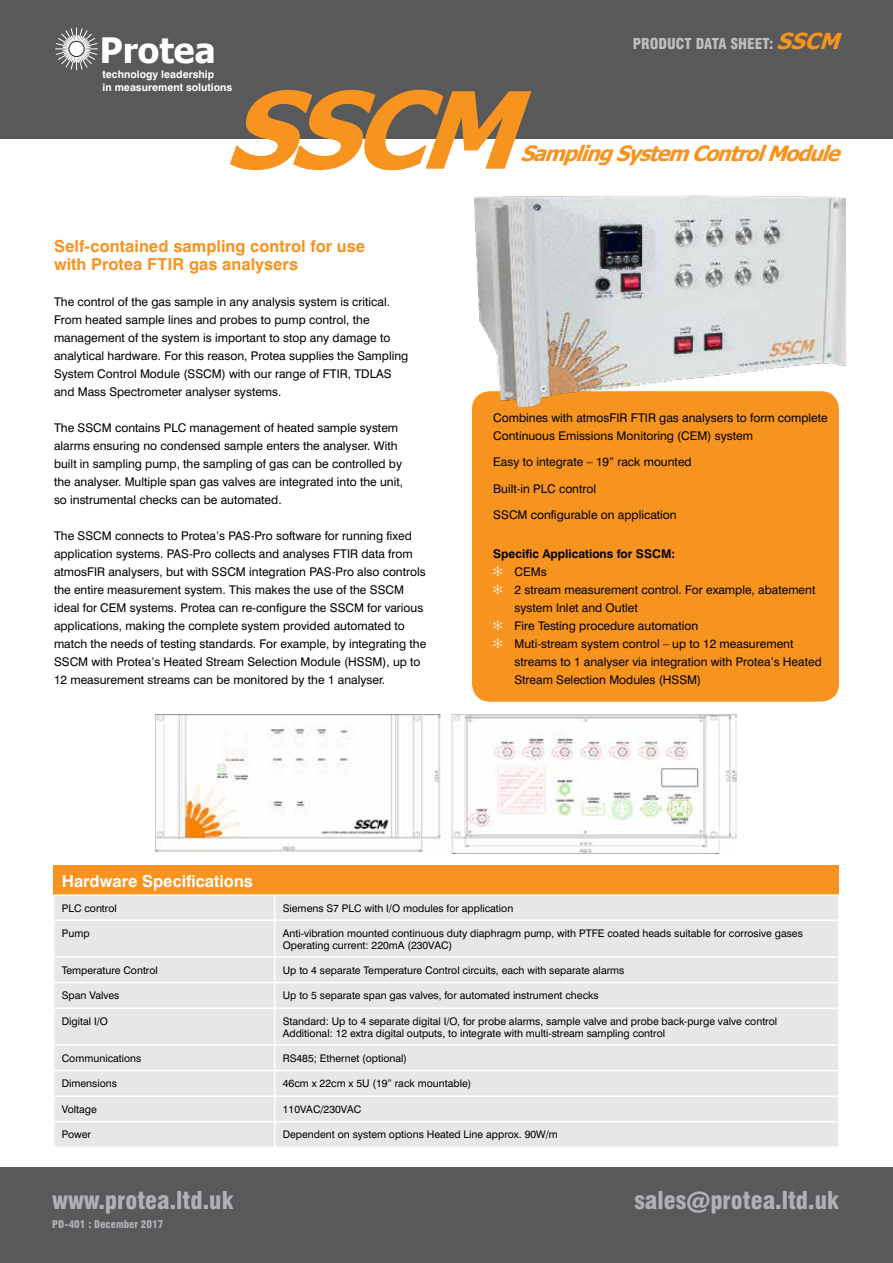
<style>
.page{position:relative;width:893px;height:1263px;background:#fff}
.page>*{position:absolute;margin:0;border:0;box-sizing:border-box;transform-origin:0 0}
.t1{font:italic 700 106.5px "Tahoma";color:#f79420}
.t2{font:700 34.95px "Tahoma";color:#fff}
.t3{font:900 condensed 24px "Swiss 721 BT";color:#afb1b4}
.t4{font:italic 700 21px "Tahoma";color:#f79420}
.t5{font:700 16.5px/18px "Swiss 721 BT";letter-spacing:.005em;color:#f79420}
.t6{font:700 16.5px "Swiss 721 BT";color:#fff}
.t7{font:900 condensed 14.7px "Swiss 721 BT";color:#bcbec0}
.t8{font:12px/18px "Swiss 721 BT";color:#000}
.t9{font:700 12px "Swiss 721 BT";color:#000}
.t10{font:10.5px/12px "Swiss 721 BT";color:#000}
.t11{font:700 10.5px "Swiss 721 BT";color:#fff}
.t12{font:900 condensed 10.5px "Swiss 721 BT";color:#afb1b4}
.s1{font-family:"Tahoma";font-weight:700;font-style:italic;font-stretch:normal;font-size:22.05px;color:#f7931e}
</style>
<div class="page">
<div style="left:0;top:0;width:893px;height:138px;background:#58595b"></div>
<svg style="left:55px;top:27px;width:43px;height:43px"></svg>
<div style="left:69px;top:41px;width:15px;height:16px;background:#fff;border-radius:50%"></div>
<div style="left:69px;top:41px;width:15px;height:16px;border:1px solid #252021;border-radius:50%"></div>
<div style="left:0;top:1167px;width:893px;height:96px;background:#58595b"></div>
<div style="left:472px;top:391px;width:367px;height:311px;background:#f79420;border-radius:18px"></div>
<div style="left:54px;top:865px;width:785px;height:30px;background:#f79420"></div>
<div style="left:54px;top:896px;width:784px;height:250px;background:#e6e7e8"></div>
<hr style="left:53px;top:894px;width:222px;height:2px;background:#fff">
<hr style="left:275px;top:894px;width:565px;height:2px;background:#fff">
<hr style="left:53px;top:919px;width:222px;height:2px;background:#fff">
<hr style="left:275px;top:919px;width:565px;height:2px;background:#fff">
<hr style="left:53px;top:956px;width:222px;height:2px;background:#fff">
<hr style="left:275px;top:956px;width:565px;height:2px;background:#fff">
<hr style="left:53px;top:982px;width:222px;height:1px;background:#fff">
<hr style="left:275px;top:982px;width:565px;height:1px;background:#fff">
<hr style="left:53px;top:1007px;width:222px;height:2px;background:#fff">
<hr style="left:275px;top:1007px;width:565px;height:2px;background:#fff">
<hr style="left:53px;top:1044px;width:222px;height:2px;background:#fff">
<hr style="left:275px;top:1044px;width:565px;height:2px;background:#fff">
<hr style="left:53px;top:1070px;width:222px;height:1px;background:#fff">
<hr style="left:275px;top:1070px;width:565px;height:1px;background:#fff">
<hr style="left:53px;top:1095px;width:222px;height:2px;background:#fff">
<hr style="left:275px;top:1095px;width:565px;height:2px;background:#fff">
<hr style="left:53px;top:1121px;width:222px;height:1px;background:#fff">
<hr style="left:275px;top:1121px;width:565px;height:1px;background:#fff">
<svg style="left:274px;top:896px;width:1px;height:23px"></svg>
<hr style="left:274px;top:921px;width:1px;height:35px;background:#fff">
<svg style="left:274px;top:958px;width:1px;height:49px"></svg>
<hr style="left:274px;top:1009px;width:1px;height:35px;background:#fff">
<svg style="left:274px;top:1046px;width:1px;height:100px"></svg>
<img style="left:475px;top:196px;width:371px;height:210px">
<img style="left:156px;top:715px;width:581px;height:138px">
<h2 class="t2" style="left:100px;top:26px;width:117px">Protea</h2>
<p class="t11" style="left:103px;top:68px;width:113px">technology leadership</p>
<p class="t7" style="left:633px;top:35px;width:216px">PRODUCT DATA SHEET: <span class="s1">SSCM</span></p>
<p class="t11" style="left:103px;top:81px;width:131px">in measurement solutions</p>
<h1 class="t1" style="left:224px;top:55px;width:337px">SSCM</h1>
<h3 class="t4" style="left:520px;top:138px;width:329px">SamplingSystemControlModule</h3>
<h3 class="t5" style="left:54px;top:237px;width:313px">Self-contained sampling control for use with Protea FTIR gas analysers</h3>
<p class="t8" style="left:54px;top:293px;width:356px">The control of the gas sample in any analysis system is critical.<br>From heated sample lines and probes to pump control, the management of the system is important to stop any damage to analytical hardware. For this reason, Protea supplies the Sampling System Control Module (SSCM) with our range of FTIR, TDLAS and Mass Spectrometer analyser systems.</p>
<p class="t8" style="left:54px;top:419px;width:351px">The SSCM contains PLC management of heated sample system alarms ensuring no condensed sample enters the analyser. With built in sampling pump, the sampling of gas can be controlled by the analyser. Multiple span gas valves are integrated into the unit, so instrumental checks can be automated.</p>
<p class="t8" style="left:54px;top:527px;width:374px">The SSCM connects to Protea’s PAS-Pro software for running fixed application systems. PAS-Pro collects and analyses FTIR data from atmosFIR analysers, but with SSCM integration PAS-Pro also controls the entire measurement system. This makes the use of the SSCM ideal for CEM systems. Protea can re-configure the SSCM for various applications, making the complete system provided automated to match the needs of testing standards. For example, by integrating the SSCM with Protea’s Heated Stream Selection Module (HSSM), up to 12 measurement streams can be monitored by the 1 analyser.</p>
<p class="t8" style="left:493px;top:408px;width:336px">Combines with atmosFIR FTIR gas analysers to form complete<br>Continuous Emissions Monitoring (CEM) system</p>
<p class="t8" style="left:493px;top:453px;width:200px">Easy to integrate – 19” rack mounted</p>
<p class="t8" style="left:493px;top:479px;width:104px">Built-in PLC control</p>
<p class="t8" style="left:493px;top:506px;width:185px">SSCM configurable on application</p>
<p class="t9" style="left:493px;top:546px;width:183px">Specific Applications for SSCM:</p>
<p class="t8" style="left:514px;top:562px;width:309px">CEMs<br>2 stream measurement control. For example, abatement system Inlet and Outlet<br>Fire Testing procedure automation<br>Muti-stream system control – up to 12 measurement streams to 1 analyser via integration with Protea’s Heated Stream Selection Modules (HSSM)</p>
<h3 class="t6" style="left:62px;top:871px;width:193px">Hardware Specifications</h3>
<p class="t10" style="left:62px;top:902px;width:57px">PLC control</p>
<p class="t10" style="left:283px;top:902px;width:232px">Siemens S7 PLC with I/O modules for application</p>
<p class="t10" style="left:62px;top:927px;width:29px">Pump</p>
<p class="t10" style="left:283px;top:927px;width:522px">Anti-vibration mounted continuous duty diaphragm pump, with PTFE coated heads suitable for corrosive gases<br>Operating current: 220mA (230VAC)</p>
<p class="t10" style="left:62px;top:964px;width:98px">Temperature Control</p>
<p class="t10" style="left:283px;top:964px;width:343px">Up to 4 separate Temperature Control circuits, each with separate alarms</p>
<p class="t10" style="left:62px;top:989px;width:59px">Span Valves</p>
<p class="t10" style="left:283px;top:989px;width:318px">Up to 5 separate span gas valves, for automated instrument checks</p>
<p class="t10" style="left:62px;top:1015px;width:48px">Digital I/O</p>
<p class="t10" style="left:283px;top:1015px;width:496px">Standard: Up to 4 separate digital I/O, for probe alarms, sample valve and probe back-purge valve control<br>Additional: 12 extra digital outputs, to integrate with multi-stream sampling control</p>
<p class="t10" style="left:62px;top:1052px;width:81px">Communications</p>
<p class="t10" style="left:283px;top:1052px;width:126px">RS485; Ethernet (optional)</p>
<p class="t10" style="left:62px;top:1077px;width:57px">Dimensions</p>
<p class="t10" style="left:283px;top:1077px;width:190px">46cm x 22cm x 5U (19” rack mountable)</p>
<p class="t10" style="left:62px;top:1103px;width:37px">Voltage</p>
<p class="t10" style="left:283px;top:1103px;width:80px">110VAC/230VAC</p>
<p class="t10" style="left:62px;top:1128px;width:31px">Power</p>
<p class="t10" style="left:283px;top:1128px;width:277px">Dependent on system options Heated Line approx. 90W/m</p>
<h3 class="t3" style="left:52px;top:1186px;width:183px">www.protea.ltd.uk</h3>
<h3 class="t3" style="left:634px;top:1186px;width:206px">sales@protea.ltd.uk</h3>
<p class="t12" style="left:52px;top:1218px;width:112px">PD-401 : December 2017</p>
</div>
